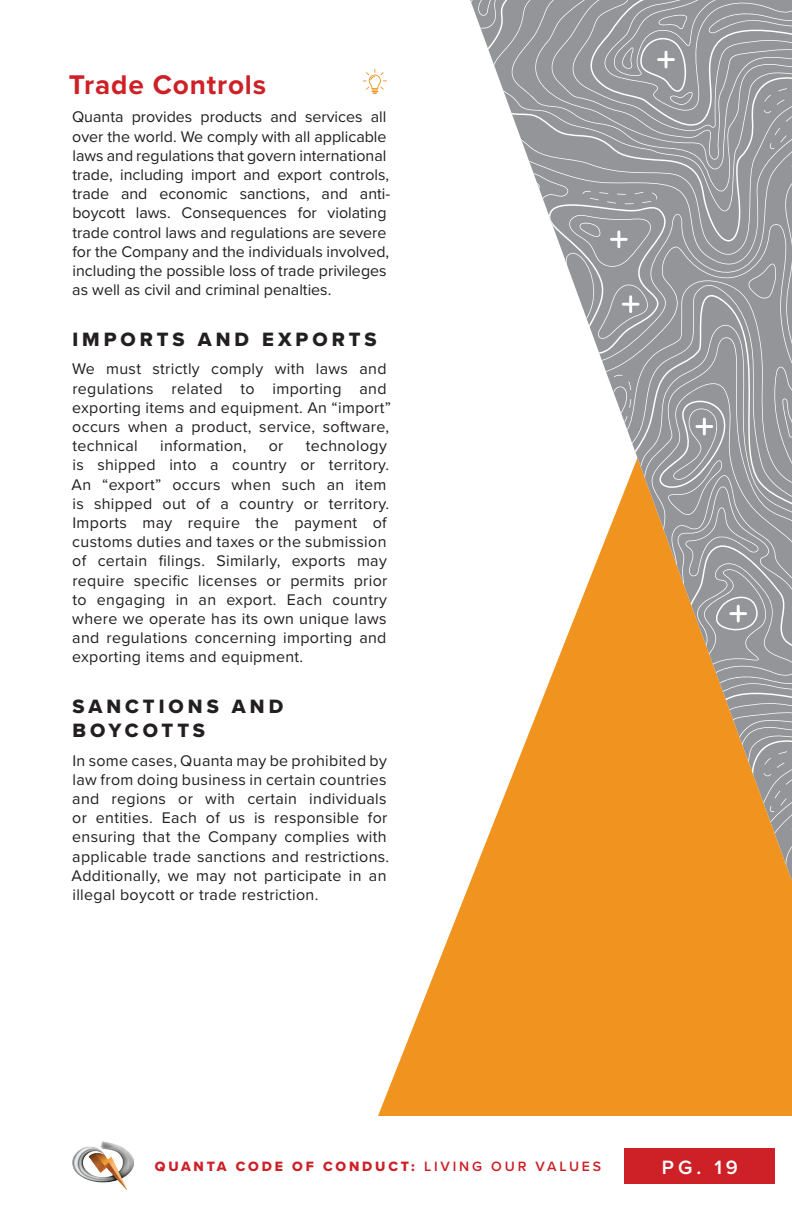
<style>
.page{position:relative;width:792px;height:1224px;background:#fff}
.page>*{position:absolute;margin:0;border:0;box-sizing:border-box;transform-origin:0 0}
.Header_2{font:700 28px "Proxima Nova";letter-spacing:.03em;color:#cd2027}
.Header_3{font:20px/24px "Proxima Nova Extrabld";letter-spacing:.2em;color:#231f20}
.t1{font:600 20px "Proxima Nova";color:#fff}
.Body_Copy{font:16px/19.2px "Proxima Nova";letter-spacing:.02em;color:#231f20}
.Body_Copy-2{font:16px/19.2px "Proxima Nova";color:#231f20}
.t2{font:14px "Proxima Nova Extrabld";letter-spacing:.2em;color:#cd2027}
.s1{font-family:"Proxima Nova";font-weight:600}
</style>
<div class="page">
<div style="left:624px;top:1148px;width:168px;height:35px;background:#cd2027"></div>
<img style="left:72px;top:1142px;width:61px;height:48px">
<div style="left:775px;top:1127px;width:17px;height:78px;background:#fff"></div>
<svg style="left:363px;top:69px;width:15px;height:25px"></svg>
<svg style="left:378px;top:72px;width:414px;height:1044px;fill:#f1931f"></svg>
<svg style="left:470px;top:537px;width:322px;height:344px;fill:#f1931f"></svg>
<svg style="left:470px;top:0;width:322px;height:537px;fill:#939598"></svg>
<p class="Header_2" style="left:69px;top:64px;width:199px">Trade Controls</p>
<p class="Body_Copy-2" style="left:72px;top:107px;width:320px">Quanta provides products and services all over the world. We comply with all applicable laws and regulations that govern international trade, including import and export controls, trade and economic sanctions, and anti&shy;boycott laws. Consequences for violating trade control laws and regulations are severe for the Company and the individuals involved, including the possible loss of trade privileges as well as civil and criminal penalties.</p>
<p class="Header_3" style="left:72px;top:327px;width:306px">IMPORTS AND EXPORTS</p>
<p class="Body_Copy" style="left:72px;top:359px;width:321px">We must strictly comply with laws and regulations related to importing and exporting items and equipment. An “import” occurs when a product, service, software, technical</p>
<p class="Body_Copy" style="left:160px;top:435px;width:88px">information,</p>
<p class="Body_Copy" style="left:269px;top:435px;width:16px">or</p>
<p class="Body_Copy" style="left:72px;top:435px;width:319px;text-indent:234px">technology is shipped into a country or territory.<br>An “export” occurs when such an item is shipped out of a country or territory.<br>Imports may require the payment of customs duties and taxes or the submission of certain filings. Similarly, exports may require specific licenses or permits prior to engaging in an export. Each country where we operate has its own unique laws and regulations concerning importing and exporting items and equipment.</p>
<p class="Header_3" style="left:72px;top:694px;width:212px">SANCTIONS AND<br>BOYCOTTS</p>
<p class="Body_Copy" style="left:72px;top:750px;width:319px">In some cases, Quanta may be prohibited by law from doing business in certain countries and regions or with certain individuals or entities. Each of us is responsible for ensuring that the Company complies with applicable trade sanctions and restrictions.<br>Additionally, we may not participate in an illegal boycott or trade restriction.</p>
<p class="t2" style="left:155px;top:1156px;width:448px">QUANTA CODE OF CONDUCT: <span class="s1">LIVING OUR VALUES</span></p>
<p class="t1" style="left:662px;top:1152px;width:78px">PG. 19</p>
</div>
